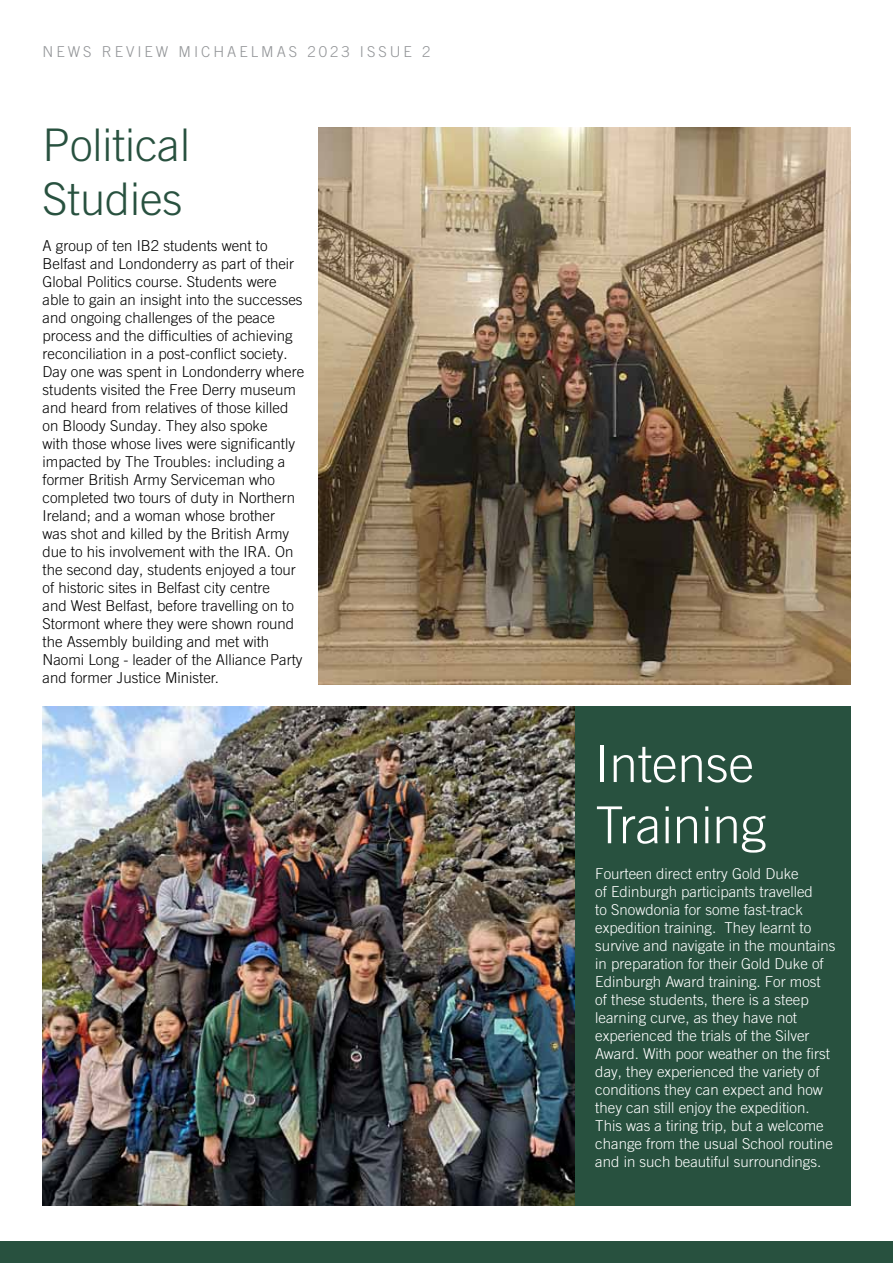
<style>
.page{position:relative;width:893px;height:1263px;background:#fff}
.page>*{position:absolute;margin:0;border:0;box-sizing:border-box;transform-origin:0 0}
.t1{font:300 51px/61.2px "Trade Gothic LT Com";color:#fff}
.t2{font:300 45px/54px "Trade Gothic LT Com";color:#28513f}
.t3{font:300 15px/18px "Trade Gothic LT Com";color:#000}
.t4{font:300 15px/18px "Trade Gothic LT Com";color:#fff}
.t5{font:300 15px "Trade Gothic LT Com";letter-spacing:.2em;color:#939598}
</style>
<div class="page">
<div style="left:0;top:1242px;width:893px;height:21px;background:#28513f"></div>
<div style="left:574px;top:706px;width:276px;height:499px;background:#28513f"></div>
<img style="left:319px;top:128px;width:531px;height:557px">
<img style="left:43px;top:706px;width:531px;height:500px">
<p class="t5" style="left:43px;top:43px;width:389px">news review MI CHAE LM AS 2023 issue 2</p>
<h2 class="t2" style="left:43px;top:117px;width:149px">Political<br>Studies</h2>
<p class="t3" style="left:43px;top:236px;width:263px">A group of ten I B2 students went to Belfast and Londonderry as part of their Global Politics course. Students were able to gain an insight into the successes and ongoing challenges of the peace process and the difficulties of achieving reconciliation in a post-conflict society.<br>Day one was spent in Londonderry where students visited the Free Derry museum and heard from relatives of those killed on Bloody Sunday. They also spoke<br>with those whose lives were significantly impacted by The Troubles: including a former British Army Serviceman who completed two tours of duty in N orthern<br>I reland; and a woman whose brother<br>was shot and killed by the British Army due to his involvement with the IRA. On the second day, students enjoyed a tour of historic sites in Belfast city centre<br>and West Belfast, before travelling on to Stormont where they were shown round the Assembly building and met with Naomi Long - leader of the Alliance Party and former Justice M inister.</p>
<h1 class="t1" style="left:595px;top:733px;width:173px">I ntense<br>Training</h1>
<p class="t4" style="left:595px;top:865px;width:242px">Fourteen direct entry Gold Duke<br>of Edinburgh participants travelled<br>to Snowdonia for some fast-track expedition training. They learnt to survive and navigate in the mountains in preparation for their Gold Duke of Edinburgh Award training. For most of these students, there is a steep learning curve, as they have not experienced the trials of the Silver Award. With poor weather on the first day, they experienced the variety of conditions they can expect and how they can still enjoy the expedition.<br>This was a tiring trip, but a welcome change from the usual School routine and in such beautiful surroundings.</p>
</div>
